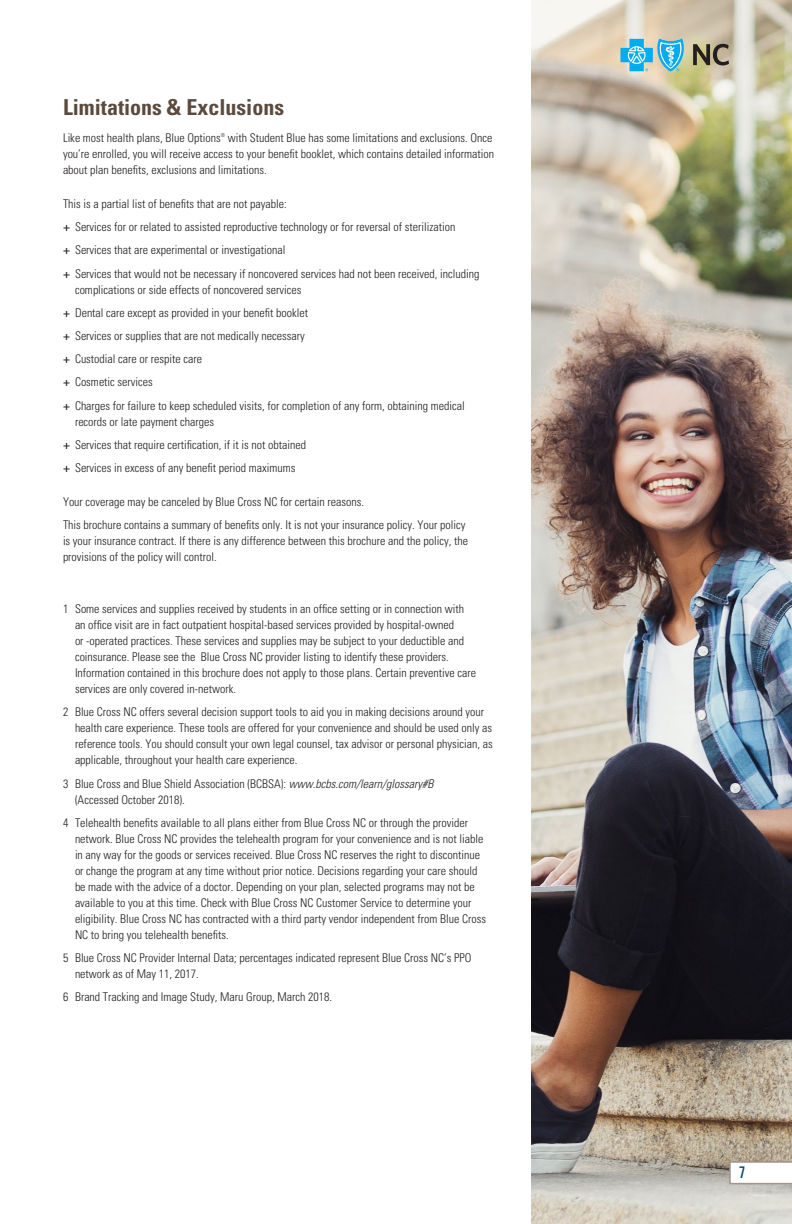
<style>
.page{position:relative;width:792px;height:1224px;background:#fff}
.page>*{position:absolute;margin:0;border:0;box-sizing:border-box;transform-origin:0 0}
.Subhead__upper___low{font:700 condensed 22px "Univers LT Std";color:#5b4a3e}
.Page_number{font:ultra-condensed 16px "Univers LT Std";color:#004b6c}
.FNs___Legal{font:300 condensed 12px/16px "Univers LT Std";color:#231f20}
.FNs___Legal-2{font:300 condensed 5.4px "Univers LT Std";color:#231f20}
.s1{font-weight:400;font-stretch:normal}
.s2{font-style:italic}
</style>
<div class="page">
<img style="left:531px;top:0;width:261px;height:1224px">
<svg style="left:729px;top:1161px;width:63px;height:23px"></svg>
<svg style="left:620px;top:38px;width:65px;height:34px;background:#77c6da"></svg>
<svg style="left:693px;top:44px;width:36px;height:21px"></svg>
<h3 class="Subhead__upper___low" style="left:63px;top:93px;width:223px">Limitations &amp; Exclusions</h3>
<p class="FNs___Legal" style="left:63px;top:130px;width:159px">Like most health plans, Blue Options</p>
<p class="FNs___Legal-2" style="left:221px;top:132px;width:6px">®</p>
<p class="FNs___Legal" style="left:63px;top:130px;width:433px;text-indent:165px">with Student Blue has some limitations and exclusions. Once you’re enrolled, you will receive access to your benefit booklet, which contains detailed information about plan benefits, exclusions and limitations.</p>
<p class="FNs___Legal" style="left:63px;top:196px;width:225px">This is a partial list of benefits that are not payable:</p>
<p class="FNs___Legal" style="left:63px;top:219px;width:394px"><span class="s1">+</span> Services for or related to assisted reproductive technology or for reversal of sterilization</p>
<p class="FNs___Legal" style="left:63px;top:242px;width:224px"><span class="s1">+</span> Services that are experimental or investigational</p>
<p class="FNs___Legal" style="left:75px;top:265px;width:406px;text-indent:-12px"><span class="s1">+</span> Services that would not be necessary if noncovered services had not been received, including complications or side effects of noncovered services</p>
<p class="FNs___Legal" style="left:63px;top:305px;width:247px"><span class="s1">+</span> Dental care except as provided in your benefit booklet</p>
<p class="FNs___Legal" style="left:63px;top:328px;width:243px"><span class="s1">+</span> Services or supplies that are not medically necessary</p>
<p class="FNs___Legal" style="left:63px;top:351px;width:141px"><span class="s1">+</span> Custodial care or respite care</p>
<p class="FNs___Legal" style="left:63px;top:374px;width:91px"><span class="s1">+</span> Cosmetic services</p>
<p class="FNs___Legal" style="left:75px;top:397px;width:391px;text-indent:-12px"><span class="s1">+</span> Charges for failure to keep scheduled visits, for completion of any form, obtaining medical records or late payment charges</p>
<p class="FNs___Legal" style="left:63px;top:437px;width:245px"><span class="s1">+</span> Services that require certification, if it is not obtained</p>
<p class="FNs___Legal" style="left:63px;top:460px;width:234px"><span class="s1">+</span> Services in excess of any benefit period maximums</p>
<p class="FNs___Legal" style="left:63px;top:494px;width:303px">Your coverage may be canceled by Blue Cross NC for certain reasons.</p>
<p class="FNs___Legal" style="left:63px;top:517px;width:407px">This brochure contains a summary of benefits only. It is not your insurance policy. Your policy is your insurance contract. If there is any difference between this brochure and the policy, the provisions of the policy will control.</p>
<p class="FNs___Legal" style="left:75px;top:601px;width:403px;text-indent:-12px">1 Some services and supplies received by students in an office setting or in connection with an office visit are in fact outpatient hospital-based services provided by hospital-owned<br>or -operated practices. These services and supplies may be subject to your deductible and coinsurance. Please see the Blue Cross NC provider listing to identify these providers.<br>Information contained in this brochure does not apply to those plans. Certain preventive care services are only covered in-network.</p>
<p class="FNs___Legal" style="left:75px;top:704px;width:419px;text-indent:-12px">2 Blue Cross NC offers several decision support tools to aid you in making decisions around your health care experience. These tools are offered for your convenience and should be used only as reference tools. You should consult your own legal counsel, tax advisor or personal physician, as applicable, throughout your health care experience.</p>
<p class="FNs___Legal" style="left:75px;top:775px;width:360px;text-indent:-12px">3 Blue Cross and Blue Shield Association (BCBSA): <span class="s2">www.bcbs.com/learn/glossary#B </span>(Accessed October 2018).</p>
<p class="FNs___Legal" style="left:75px;top:815px;width:413px;text-indent:-12px">4 Telehealth benefits available to all plans either from Blue Cross NC or through the provider network. Blue Cross NC provides the telehealth program for your convenience and is not liable in any way for the goods or services received. Blue Cross NC reserves the right to discontinue or change the program at any time without prior notice. Decisions regarding your care should be made with the advice of a doctor. Depending on your plan, selected programs may not be available to you at this time. Check with Blue Cross NC Customer Service to determine your eligibility. Blue Cross NC has contracted with a third party vendor independent from Blue Cross NC to bring you telehealth benefits.</p>
<p class="FNs___Legal" style="left:75px;top:950px;width:398px;text-indent:-12px">5 Blue Cross NC Provider Internal Data; percentages indicated represent Blue Cross NC’s PPO network as of May 11, 2017.</p>
<p class="FNs___Legal" style="left:63px;top:989px;width:271px">6 Brand Tracking and Image Study, Maru Group, March 2018.</p>
<p class="Page_number" style="left:739px;top:1164px;width:7px">7</p>
</div>
